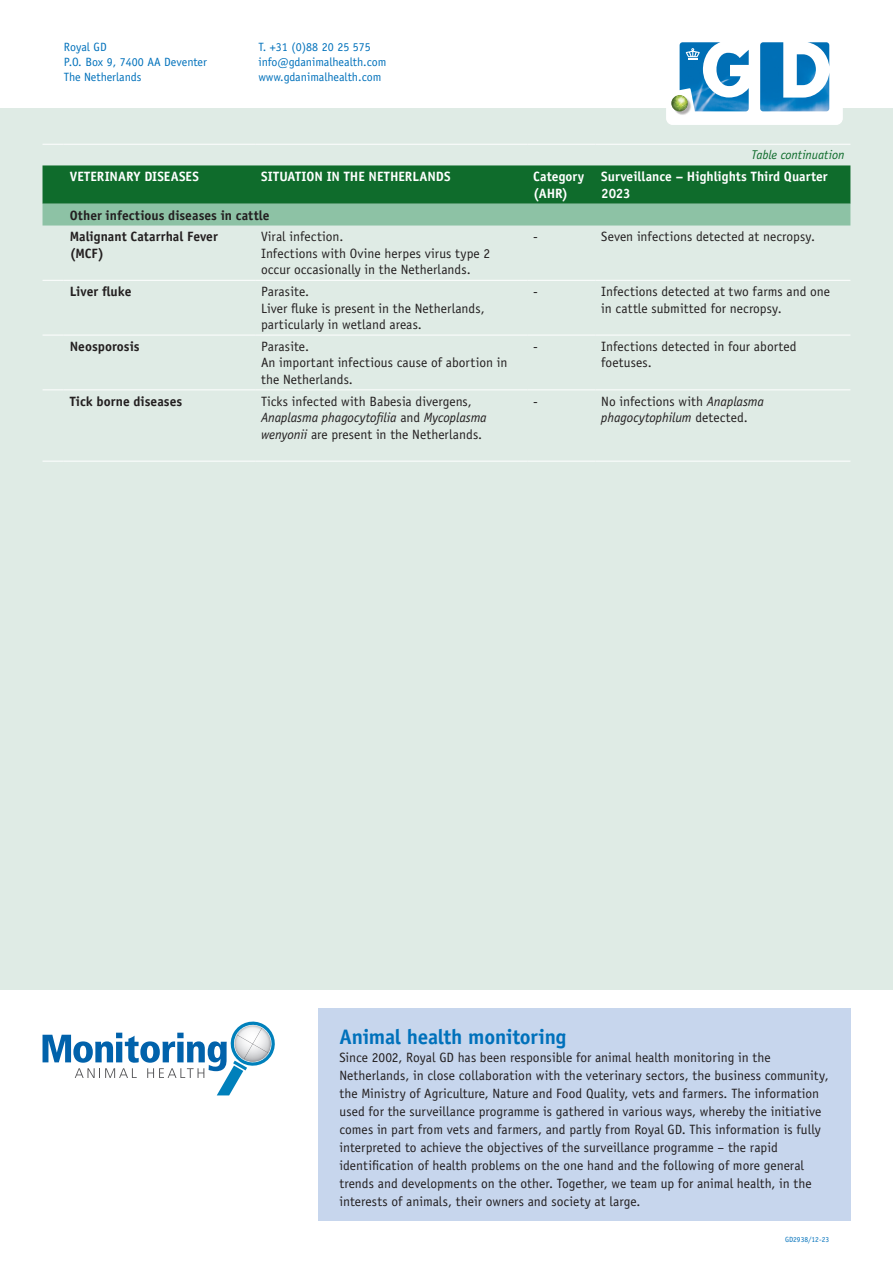
<style>
.page{position:relative;width:893px;height:1263px;background:#fff}
.page>*{position:absolute;margin:0;border:0;box-sizing:border-box;transform-origin:0 0}
.t1{font:700 21px "Officina Sans Std";letter-spacing:-.015em;color:#0071bb}
.t2{font:13.5px/16.5px "Officina Sans Std";color:#231f20}
.t3{font:700 13.5px/21.8px "Officina Sans Std";color:#231f20}
.t4{font:700 13.5px/16.5px "Officina Sans Std";color:#fff}
.t5{font:italic 12.75px "Officina Sans Std";letter-spacing:-.005em;color:#0f6c2c}
.t6{font:12px/15px "Officina Sans Std";color:#0071bb}
.t7{font:7.5px "Officina Sans Std";color:#0071bb}
.s1{font-style:italic}
</style>
<div class="page">
<div style="left:0;top:108px;width:893px;height:1112px;background:#dfebe5"></div>
<div style="left:0;top:990px;width:893px;height:270px;background:#fff"></div>
<div style="left:318px;top:1008px;width:532px;height:212px;background:#c7d6ed"></div>
<div style="left:666px;top:29px;width:177px;height:96px;background:#fff;border-radius:7px"></div>
<img style="left:680px;top:42px;width:149px;height:69px">
<img style="left:675px;top:96px;width:17px;height:19px">
<img style="left:671px;top:95px;width:17px;height:16px;border-radius:8px">
<svg style="left:686px;top:48px;width:14px;height:11px"></svg>
<svg style="left:43px;top:1021px;width:232px;height:74px"></svg>
<svg style="left:43px;top:165px;width:807px;height:61px;background:#3f8d5a"></svg>
<svg style="left:43px;top:144px;width:21px;height:1px"></svg>
<hr style="left:64px;top:144px;width:191px;height:1px;background:#fff">
<hr style="left:255px;top:144px;width:272px;height:1px;background:#fff">
<hr style="left:527px;top:144px;width:68px;height:1px;background:#fff">
<hr style="left:595px;top:144px;width:255px;height:1px;background:#fff">
<svg style="left:43px;top:280px;width:21px;height:1px"></svg>
<svg style="left:43px;top:335px;width:21px;height:1px"></svg>
<svg style="left:43px;top:390px;width:20px;height:1px"></svg>
<hr style="left:64px;top:280px;width:191px;height:1px;background:#fff">
<hr style="left:255px;top:280px;width:272px;height:1px;background:#fff">
<hr style="left:527px;top:280px;width:68px;height:1px;background:#fff">
<hr style="left:595px;top:280px;width:255px;height:1px;background:#fff">
<hr style="left:64px;top:335px;width:191px;height:1px;background:#fff">
<hr style="left:255px;top:335px;width:272px;height:1px;background:#fff">
<hr style="left:527px;top:335px;width:68px;height:1px;background:#fff">
<hr style="left:595px;top:335px;width:255px;height:1px;background:#fff">
<hr style="left:64px;top:390px;width:191px;height:1px;background:#fff">
<hr style="left:255px;top:390px;width:272px;height:1px;background:#fff">
<hr style="left:527px;top:390px;width:68px;height:1px;background:#fff">
<hr style="left:595px;top:390px;width:255px;height:1px;background:#fff">
<svg style="left:43px;top:461px;width:21px;height:1px"></svg>
<hr style="left:64px;top:461px;width:191px;height:1px;background:#fff">
<hr style="left:255px;top:461px;width:272px;height:1px;background:#fff">
<hr style="left:527px;top:461px;width:68px;height:1px;background:#fff">
<hr style="left:595px;top:461px;width:255px;height:1px;background:#fff">
<p class="t6" style="left:64px;top:40px;width:145px">Royal GD<br>P.O. Box 9, 7400 AA Deventer<br>The Netherlands</p>
<p class="t6" style="left:258px;top:40px;width:130px">T. +31 (0)88 20 25 575 info@gdanimalhealth.com www.gdanimalhealth.com</p>
<p class="t5" style="left:752px;top:148px;width:94px">Table continuation</p>
<p class="t4" style="left:70px;top:168px;width:131px">VETERINARY DISEASES</p>
<p class="t4" style="left:261px;top:168px;width:191px">SITUATION IN THE NETHERLANDS</p>
<p class="t4" style="left:533px;top:168px;width:53px">Category (AHR)</p>
<p class="t4" style="left:601px;top:168px;width:228px">Surveillance – Highlights Third Quarter<br>2023</p>
<p class="t3" style="left:70px;top:204px;width:201px">Other infectious diseases in cattle<br>Malignant Catarrhal Fever</p>
<p class="t3" style="left:70px;top:242px;width:36px">(MCF)</p>
<p class="t2" style="left:261px;top:228px;width:231px">Viral infection.<br>Infections with Ovine herpes virus type 2 occur occasionally in the Netherlands.</p>
<p class="t2" style="left:533px;top:228px;width:6px">-</p>
<p class="t2" style="left:601px;top:228px;width:215px">Seven infections detected at necropsy.</p>
<p class="t3" style="left:70px;top:280px;width:63px">Liver fluke</p>
<p class="t2" style="left:261px;top:283px;width:225px">Parasite.<br>Liver fluke is present in the Netherlands, particularly in wetland areas.</p>
<p class="t2" style="left:533px;top:283px;width:6px">-</p>
<p class="t2" style="left:601px;top:283px;width:230px">Infections detected at two farms and one in cattle submitted for necropsy.</p>
<p class="t3" style="left:70px;top:335px;width:71px">Neosporosis</p>
<p class="t2" style="left:261px;top:338px;width:248px">Parasite.<br>An important infectious cause of abortion in the Netherlands.</p>
<p class="t2" style="left:533px;top:338px;width:6px">-</p>
<p class="t2" style="left:601px;top:338px;width:197px">Infections detected in four aborted foetuses.</p>
<p class="t3" style="left:70px;top:390px;width:114px">Tick borne diseases</p>
<p class="t2" style="left:261px;top:393px;width:227px">Ticks infected with Babesia divergens,<br><span class="s1">Anaplasma phagocytofilia</span> and <span class="s1">Mycoplasma wenyonii</span> are present in the Netherlands.</p>
<p class="t2" style="left:533px;top:393px;width:6px">-</p>
<p class="t2" style="left:601px;top:393px;width:164px">No infections with <span class="s1">Anaplasma phagocytophilum</span> detected.</p>
<h1 class="t1" style="left:339px;top:1024px;width:228px">Animal health monitoring</h1>
<p class="t2" style="left:339px;top:1048px;width:491px;line-height:18px">Since 2002, Royal GD has been responsible for animal health monitoring in the Netherlands, in close collaboration with the veterinary sectors, the business community, the Ministry of Agriculture, Nature and Food Quality, vets and farmers. The information used for the surveillance programme is gathered in various ways, whereby the initiative comes in part from vets and farmers, and partly from Royal GD. This information is fully interpreted to achieve the objectives of the surveillance programme – the rapid identification of health problems on the one hand and the following of more general trends and developments on the other. Together, we team up for animal health, in the interests of animals, their owners and society at large.</p>
<p class="t7" style="left:785px;top:1235px;width:46px">GD2938/12-23</p>
</div>
